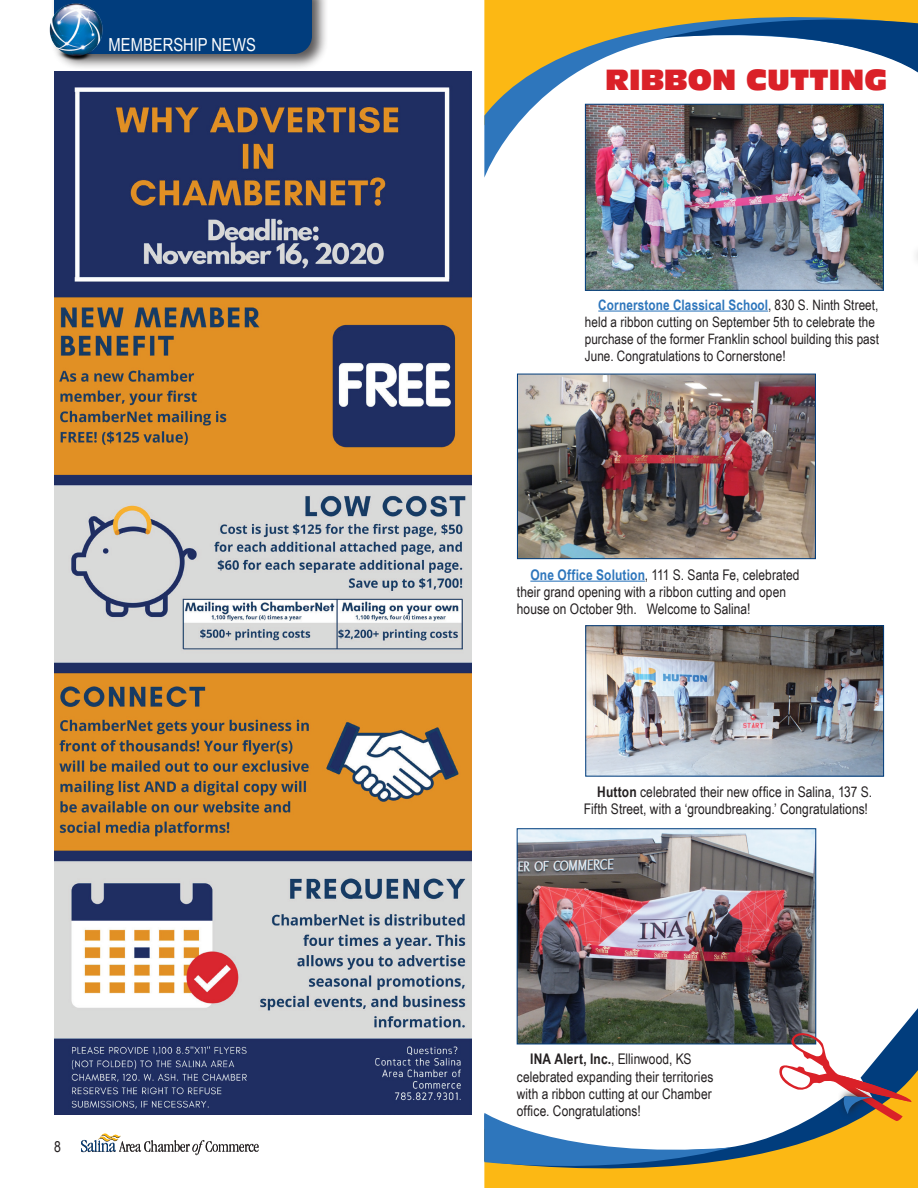
<style>
.page{position:relative;width:918px;height:1188px;background:#fff}
.page>*{position:absolute;margin:0;border:0;box-sizing:border-box;transform-origin:0 0}
.t1{font:28.5px "Antique Olive Nord";color:#da2128;scale:.8 1}
.t2{font:18px "Arial Narrow";color:#fff}
.t3{font:15px "Arial Narrow";color:#231f20}
.t4{font:14.7px/17.2px "Arial Narrow";letter-spacing:.005em;color:#231f20}
.t5{font:14.4px/17.2px "Arial Narrow";letter-spacing:.005em;color:#231f20}
.s1{font-weight:700;color:#2e76bc}
.s2{font-weight:700}
</style>
<div class="page">
<img style="left:519px;top:830px;width:295px;height:178px">
<div style="left:517px;top:828px;width:299px;height:216px;border:1px solid #013d7d"></div>
<img style="left:519px;top:376px;width:295px;height:181px">
<div style="left:517px;top:374px;width:299px;height:185px;border:1px solid #013d7d"></div>
<img style="left:587px;top:627px;width:295px;height:148px">
<div style="left:585px;top:625px;width:299px;height:152px;border:1px solid #013d7d"></div>
<img style="left:587px;top:178px;width:295px;height:111px">
<hr style="left:598px;top:311px;width:170px;height:1px;background:#2e76bc">
<hr style="left:530px;top:581px;width:115px;height:1px;background:#2e76bc">
<svg style="left:484px;top:1008px;width:434px;height:180px"></svg>
<svg style="left:484px;top:1113px;width:247px;height:63px"></svg>
<img style="left:484px;top:0;width:433px;height:178px">
<svg style="left:663px;top:9px;width:255px;height:64px"></svg>
<svg style="left:81px;top:1133px;width:178px;height:22px"></svg>
<svg style="left:778px;top:1028px;width:136px;height:94px"></svg>
<div style="left:50px;top:0;width:279px;height:71px;background:#231f20;opacity:.75"></div>
<div style="left:54px;top:0;width:258px;height:54px;background:#013d7d"></div>
<img style="left:49px;top:1px;width:58px;height:64px">
<img style="left:54px;top:72px;width:417px;height:1043px">
<p class="t2" style="left:109px;top:31px;width:149px">MEMBERSHIP NEWS</p>
<p class="t3" style="left:54px;top:1136px;width:8px">8</p>
<h1 class="t1" style="left:606px;top:62px;width:354px">RIBBON CUTTING</h1>
<p class="t5" style="left:585px;top:295px;width:296px;text-indent:13px"><span class="s1">Cornerstone Classical School</span>, 830 S. Ninth Street, held a ribbon cutting on September 5th to celebrate the purchase of the former Franklin school building this past June. Congratulations to Cornerstone!</p>
<p class="t4" style="left:517px;top:565px;width:284px;text-indent:13px"><span class="s1">One Office Solution</span>, 111 S. Santa Fe, celebrated their grand opening with a ribbon cutting and open house on October 9th. Welcome to Salina!</p>
<p class="t4" style="left:584px;top:782px;width:290px;text-align:right"><span class="s2">Hutton</span> celebrated their new office in Salina, 137 S.<br>Fifth Street, with a ‘groundbreaking.’ Congratulations!</p>
<p class="t4" style="left:517px;top:1050px;width:198px;text-indent:13px"><span class="s2">INA Alert, Inc.</span>, Ellinwood, KS celebrated expanding their territories with a ribbon cutting at our Chamber office. Congratulations!</p>
</div>
